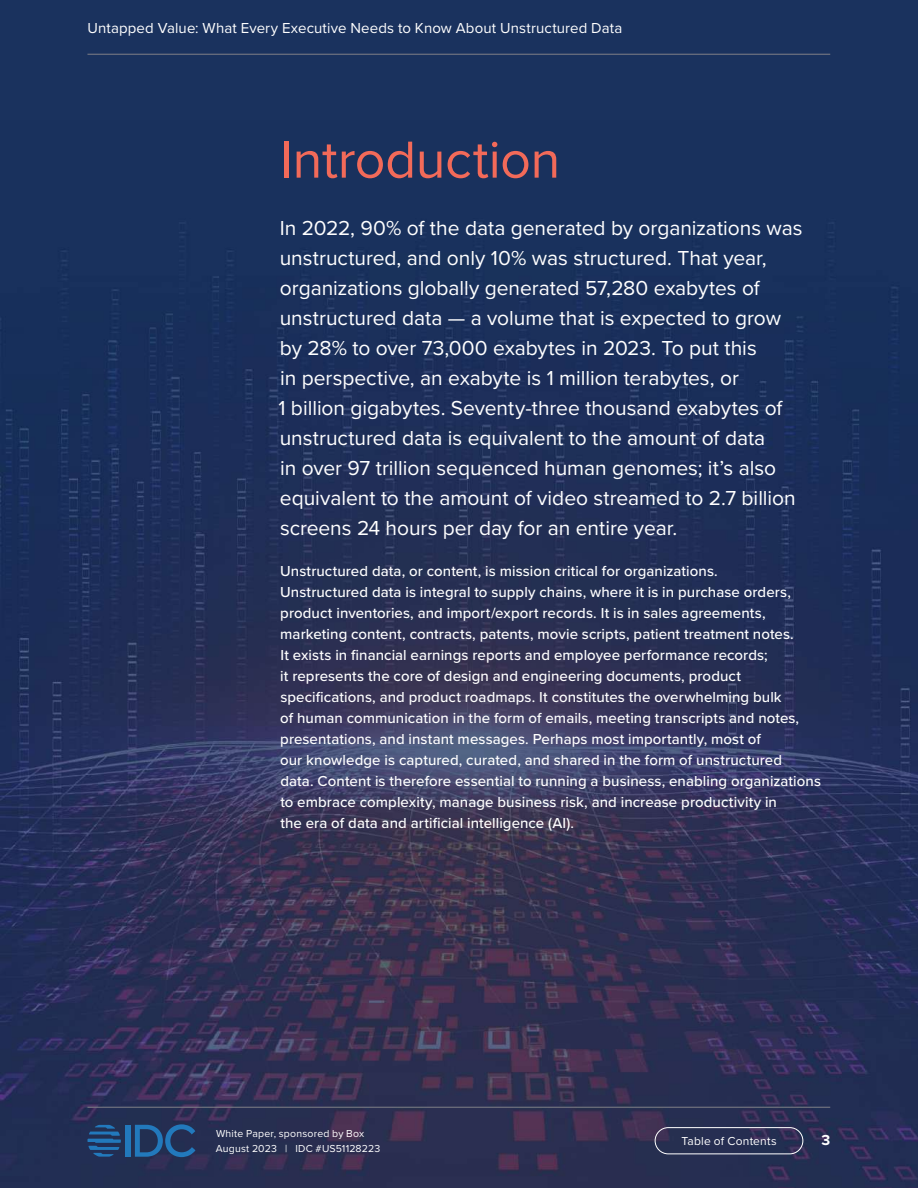
<style>
.page{position:relative;width:918px;height:1188px;background:#fff}
.page>*{position:absolute;margin:0;border:0;box-sizing:border-box;transform-origin:0 0}
.t1{font:54px "Proxima Nova";letter-spacing:-.005em;color:#f26a59}
.t2{font:21px/30px "Proxima Nova";color:#fff}
.t3{font:500 15px/21px "Proxima Nova";letter-spacing:.005em;color:#fff}
.t4{font:15px "Proxima Nova";letter-spacing:.01em;color:#fff}
.t5{font:700 15px "Proxima Nova";color:#fff}
.t6{font:12px "Proxima Nova";letter-spacing:.015em;color:#fff}
.t7{font:10.5px/15px "Proxima Nova";letter-spacing:.02em;color:#fff}
</style>
<div class="page">
<img style="left:0;top:0;width:918px;height:1188px">
<div style="left:126px;top:1125px;width:5px;height:32px;background:#2279bc"></div>
<svg style="left:135px;top:1124px;width:60px;height:33px;background:#234b7b"></svg>
<svg style="left:87px;top:1125px;width:34px;height:32px"></svg>
<div style="left:655px;top:1127px;width:148px;height:27px;border:1px solid #fff;border-radius:13px"></div>
<hr style="left:87px;top:54px;width:743px;height:1px;background:#808087">
<hr style="left:87px;top:1107px;width:743px;height:1px;background:#808087">
<p class="t4" style="left:87px;top:17px;width:536px">Untapped Value: What Every Executive Needs to Know About Unstructured Data</p>
<h1 class="t1" style="left:280px;top:119px;width:282px">Introduction</h1>
<p class="t2" style="left:278px;top:212px;width:526px">In 2022, 90% of the data generated by organizations was unstructured, and only 10% was structured. That year, organizations globally generated 57,280 exabytes of unstructured data — a volume that is expected to grow by 28% to over 73,000 exabytes in 2023. To put this<br>in perspective, an exabyte is 1 million terabytes, or<br>1 billion gigabytes. Seventy-three thousand exabytes of unstructured data is equivalent to the amount of data<br>in over 97 trillion sequenced human genomes; it’s also equivalent to the amount of video streamed to 2.7 billion screens 24 hours per day for an entire year.</p>
<p class="t3" style="left:280px;top:560px;width:542px">Unstructured data, or content, is mission critical for organizations.<br>Unstructured data is integral to supply chains, where it is in purchase orders, product inventories, and import/export records. It is in sales agreements, marketing content, contracts, patents, movie scripts, patient treatment notes.<br>It exists in financial earnings reports and employee performance records;<br>it represents the core of design and engineering documents, product specifications, and product roadmaps. It constitutes the overwhelming bulk<br>of human communication in the form of emails, meeting transcripts and notes, presentations, and instant messages. Perhaps most importantly, most of<br>our knowledge is captured, curated, and shared in the form of unstructured<br>data. Content is therefore essential to running a business, enabling organizations to embrace complexity, manage business risk, and increase productivity in<br>the era of data and artificial intelligence (AI).</p>
<p class="t7" style="left:216px;top:1126px;width:166px">White Paper, sponsored by Box<br>August 2023 | IDC #US51128223</p>
<p class="t6" style="left:681px;top:1132px;width:97px">Table of Contents</p>
<p class="t5" style="left:821px;top:1129px;width:10px">3</p>
</div>
